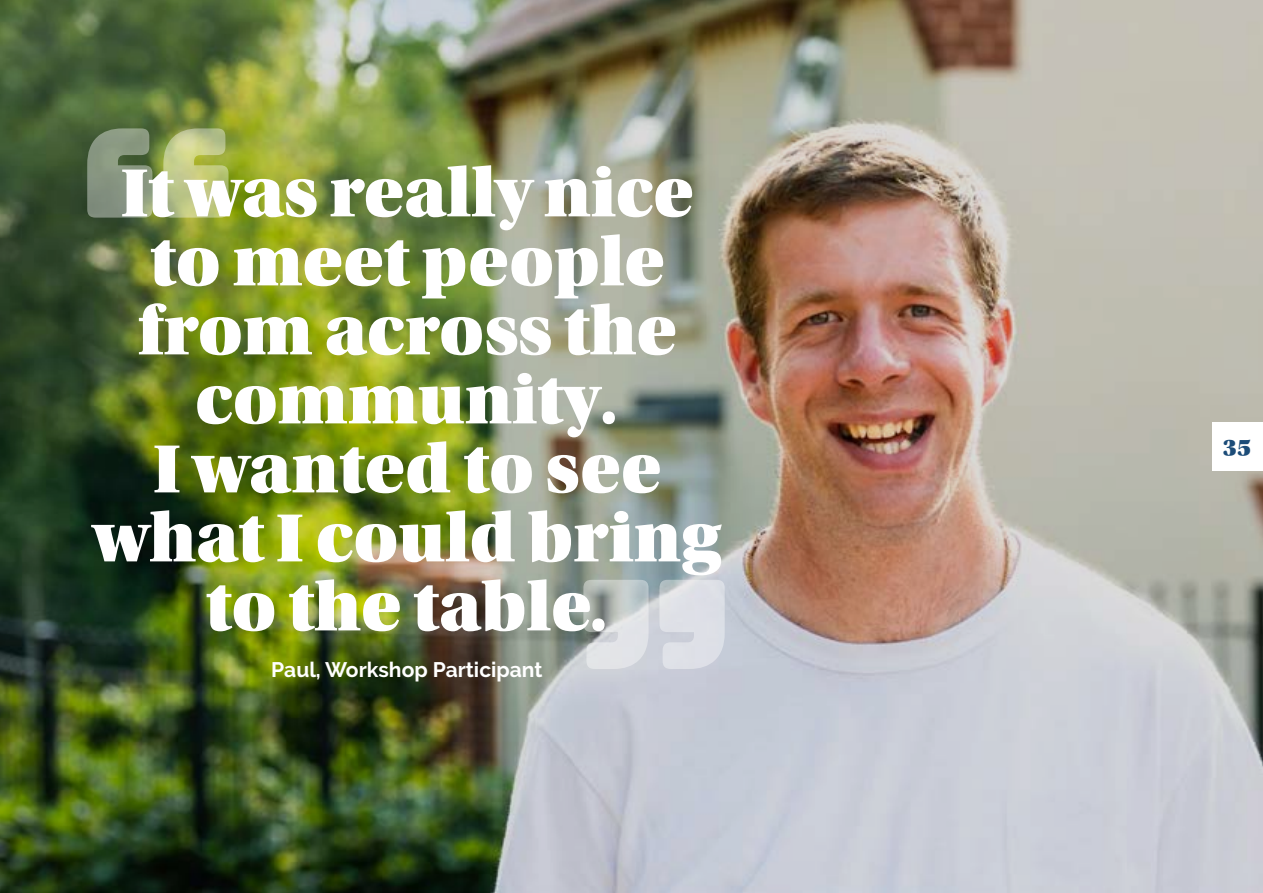
<style>
.page{position:relative;width:1263px;height:893px;background:#fff}
.page>*{position:absolute;margin:0;border:0;box-sizing:border-box;transform-origin:0 0}
.t1{font:237.9px "Bungee";color:#fff}
.t2{font:72px/69px "Utopia Std Black Headline";color:#fff;text-align:center}
.t3{font:24px "Utopia Std Black Headline";color:#1c4c78}
.t4{font:700 21px "Raleway";color:#fff}
</style>
<div class="page">
<img style="left:0;top:0;width:1263px;height:893px">
<div style="left:1212px;top:422px;width:51px;height:49px;background:#fff"></div>
<h1 class="t1" style="left:77px;top:78px;width:164px">“</h1>
<p class="t2" style="left:93px;top:160px;width:629px">It was really nice to meet people from across the community.<br>I wanted to see what I could bring to the table.</p>
<p class="t4" style="left:271px;top:657px;width:273px">Paul, Workshop Participant</p>
<h1 class="t1" style="left:735px;top:719px;width:164px;rotate:-180deg">“</h1>
<p class="t3" style="left:1223px;top:435px;width:30px">35</p>
</div>
